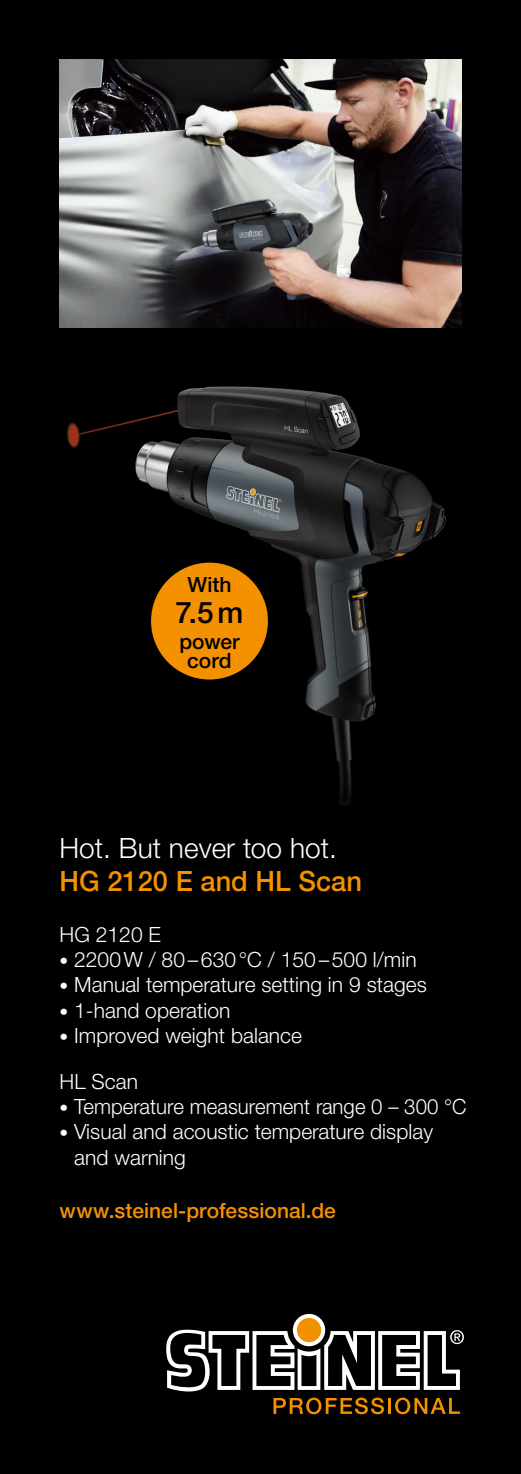
<style>
.page{position:relative;width:521px;height:1474px;background:#fff}
.page>*{position:absolute;margin:0;border:0;box-sizing:border-box;transform-origin:0 0}
.t1{font:500 29.75px "Helvetica Neue LTW1 G";color:#000}
.t2{font:300 28px "Helvetica Neue LTW1 G";color:#fff}
.t3{font:500 28px "Helvetica Neue LTW1 G";color:#f39100}
.t4{font:300 21px/25.2px "Helvetica Neue LTW1 G";color:#fff}
.t5{font:500 21px "Helvetica Neue LTW1 G";letter-spacing:.005em;color:#f39100}
.t6{font:500 21px/19.2px "Helvetica Neue LTW1 G";color:#000;text-align:center}
.s1{font-family:"Helvetica Neue LT";font-size:17.5px}
</style>
<div class="page">
<div style="left:0;top:0;width:521px;height:1473px;background:#000"></div>
<svg style="left:293px;top:1313px;width:32px;height:33px"></svg>
<svg style="left:297px;top:1317px;width:24px;height:25px"></svg>
<svg style="left:166px;top:1324px;width:298px;height:90px"></svg>
<img style="left:60px;top:60px;width:401px;height:267px">
<img style="left:67px;top:386px;width:380px;height:419px">
<div style="left:151px;top:562px;width:117px;height:117px;background:#f39100;border-radius:50%"></div>
<p class="t6" style="left:187px;top:574px;width:46px">With</p>
<h1 class="t1" style="left:175px;top:595px;width:69px">7.5m</h1>
<p class="t6" style="left:179px;top:631px;width:62px">power cord</p>
<h2 class="t2" style="left:60px;top:830px;width:279px">Hot. But never too hot.</h2>
<h2 class="t3" style="left:60px;top:864px;width:304px">HG 2120 E and HL Scan</h2>
<p class="t4" style="left:60px;top:921px;width:103px">HG 2120 E</p>
<p class="t4" style="left:60px;top:946px;width:359px"><span class="s1">•</span> 2200W / 80–630°C / 150–500 l/min</p>
<p class="t4" style="left:60px;top:972px;width:369px"><span class="s1">•</span> Manual temperature setting in 9 stages</p>
<p class="t4" style="left:60px;top:997px;width:172px"><span class="s1">•</span> 1-hand operation</p>
<p class="t4" style="left:60px;top:1022px;width:244px"><span class="s1">•</span> Improved weight balance</p>
<p class="t4" style="left:60px;top:1068px;width:80px">HL Scan</p>
<p class="t4" style="left:60px;top:1093px;width:409px"><span class="s1">•</span> Temperature measurement range 0 – 300 °C</p>
<p class="t4" style="left:74px;top:1119px;width:360px;text-indent:-15px"><span class="s1">•</span> Visual and acoustic temperature display and warning</p>
<p class="t5" style="left:60px;top:1197px;width:278px">www.steinel-professional.de</p>
</div>
